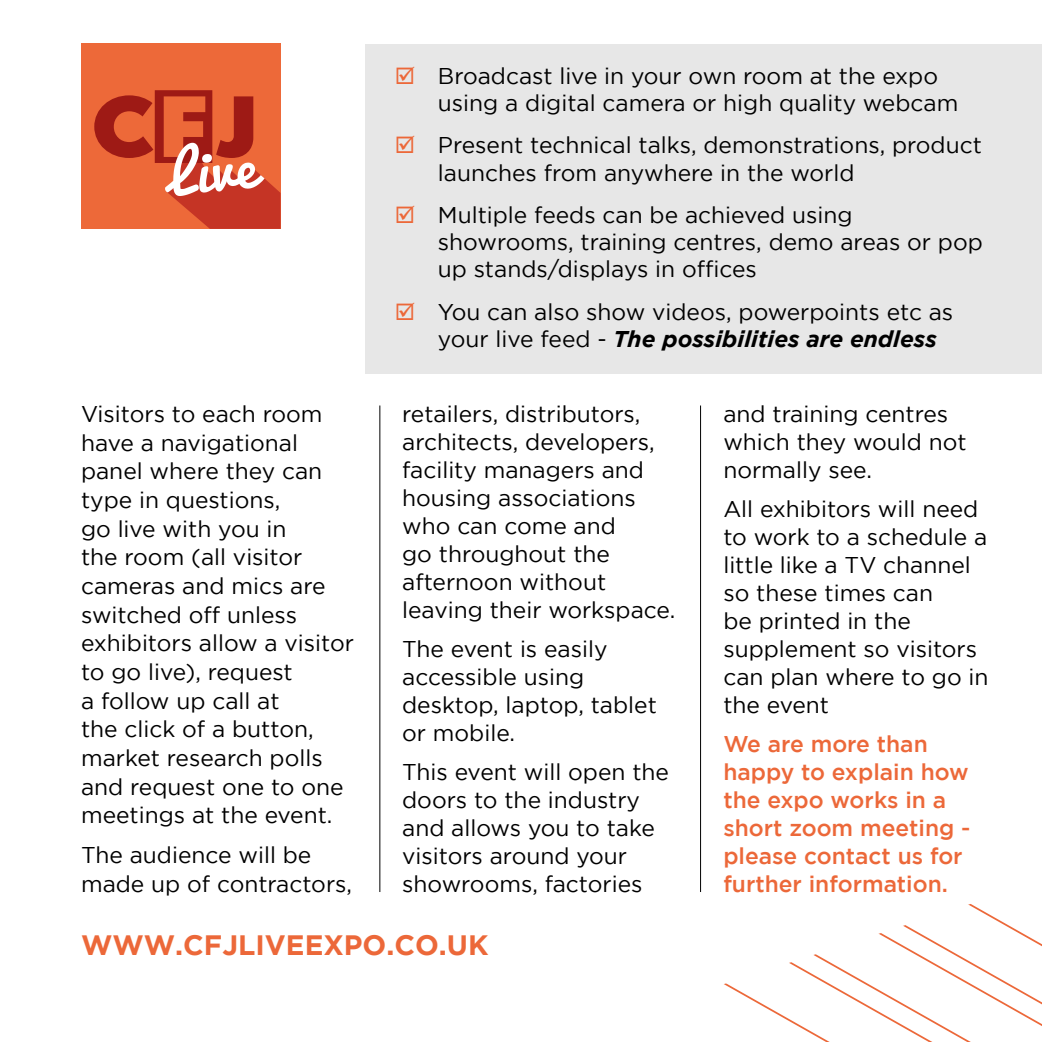
<style>
.page{position:relative;width:1042px;height:1042px;background:#fff}
.page>*{position:absolute;margin:0;border:0;box-sizing:border-box;transform-origin:0 0}
.t1{font:700 28px "Gotham";color:#ec6839}
.t2{font:22.75px/28px "Gotham";color:#000}
.t3{font:500 22.75px/28px "Gotham";color:#ec6839}
.s1{color:#ec6839}
.s2{font-weight:700;font-style:italic}
</style>
<div class="page">
<div style="left:366px;top:44px;width:676px;height:329px;background:#e7e7e7"></div>
<svg style="left:785px;top:919px;width:257px;height:123px"></svg>
<svg style="left:701px;top:638px;width:296px;height:381px"></svg>
<div style="left:81px;top:44px;width:199px;height:185px;background:#ed6939"></div>
<svg style="left:94px;top:90px;width:186px;height:139px"></svg>
<hr style="left:379px;top:405px;width:1px;height:487px;background:#000">
<hr style="left:700px;top:405px;width:1px;height:487px;background:#000">
<p class="t2" style="left:81px;top:399px;width:274px;line-height:28.7px">Visitors to each room have a navigational panel where they can type in questions,<br>go live with you in<br>the room (all visitor cameras and mics are switched off unless exhibitors allow a visitor to go live), request<br>a follow up call at<br>the click of a button, market research polls and request one to one meetings at the event.</p>
<p class="t2" style="left:81px;top:840px;width:273px;line-height:28.7px">The audience will be made up of contractors,</p>
<p class="t2" style="left:438px;top:62px;width:522px;line-height:27.3px;text-indent:-43px"><span class="s1">☑</span> Broadcast live in your own room at the expo using a digital camera or high quality webcam</p>
<p class="t2" style="left:438px;top:131px;width:545px;line-height:27.3px;text-indent:-43px"><span class="s1">☑</span> Present technical talks, demonstrations, product launches from anywhere in the world</p>
<p class="t2" style="left:438px;top:201px;width:546px;line-height:27.3px;text-indent:-43px"><span class="s1">☑</span> Multiple feeds can be achieved using showrooms, training centres, demo areas or pop up stands/displays in offices</p>
<p class="t2" style="left:438px;top:297px;width:517px;line-height:27.3px;text-indent:-43px"><span class="s1">☑</span> You can also show videos, powerpoints etc as your live feed - <span class="s2">The possibilities are endless</span></p>
<p class="t2" style="left:402px;top:400px;width:275px">retailers, distributors, architects, developers, facility managers and housing associations who can come and<br>go throughout the afternoon without leaving their workspace.</p>
<p class="t2" style="left:402px;top:634px;width:256px">The event is easily accessible using desktop, laptop, tablet or mobile.</p>
<p class="t2" style="left:402px;top:758px;width:268px">This event will open the doors to the industry and allows you to take visitors around your showrooms, factories</p>
<p class="t2" style="left:723px;top:400px;width:245px">and training centres which they would not normally see.</p>
<p class="t2" style="left:723px;top:495px;width:267px">All exhibitors will need to work to a schedule a little like a TV channel so these times can<br>be printed in the supplement so visitors can plan where to go in the event</p>
<p class="t3" style="left:723px;top:729px;width:249px">We are more than happy to explain how the expo works in a short zoom meeting - please contact us for further information.</p>
<p class="t1" style="left:81px;top:928px;width:409px">WWW.CFJLIVEEXPO.CO.UK</p>
</div>
